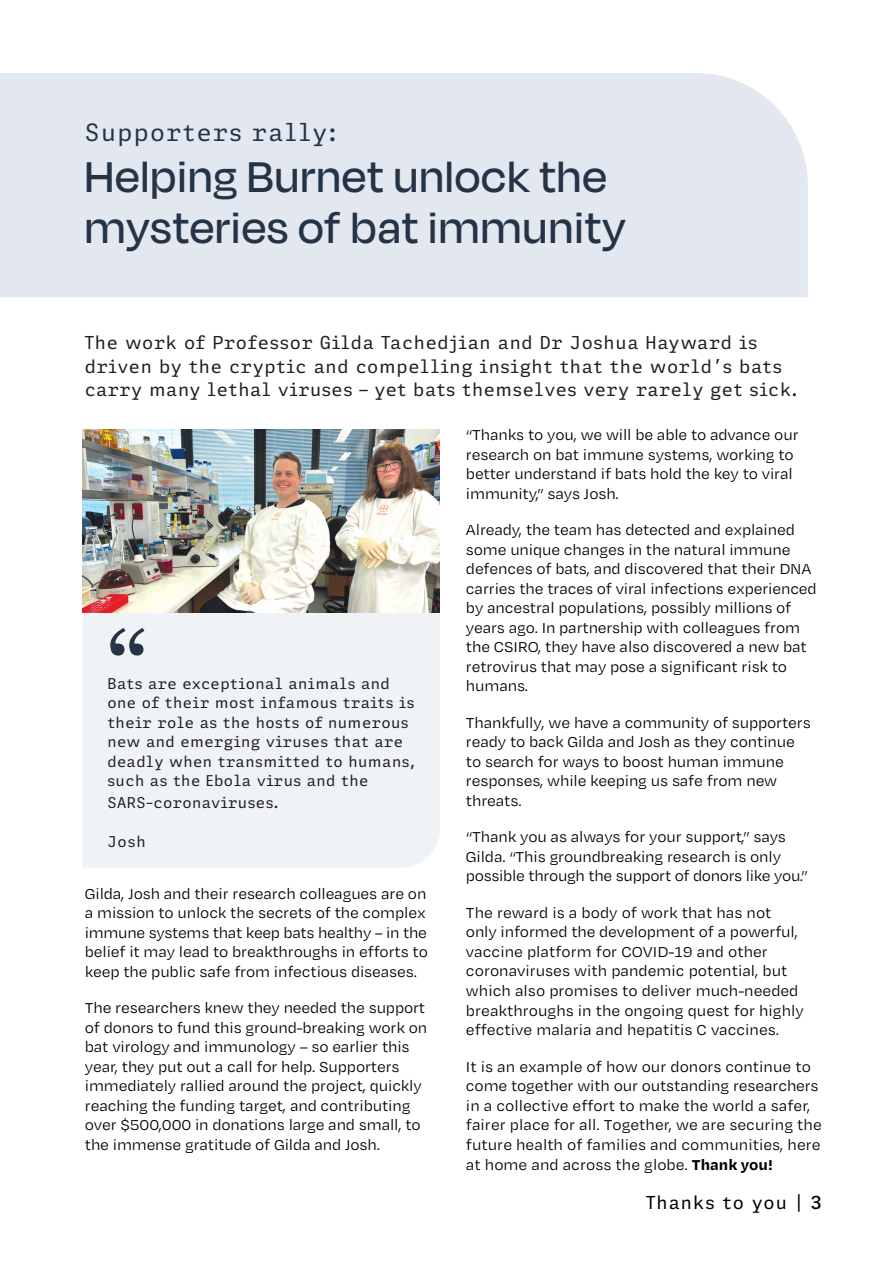
<style>
.page{position:relative;width:892px;height:1263px;background:#fff}
.page>*{position:absolute;margin:0;border:0;box-sizing:border-box;transform-origin:0 0}
.t1{font:105px "Georgia";color:#253346}
.t2{font:500 49.5px/51px "Degular Display";letter-spacing:.03em;color:#253346}
.t3{font:24px "Adelle Mono Flex";letter-spacing:.06em;color:#253346}
.t4{font:18px/23.4px "Adelle Mono Flex";letter-spacing:.04em;color:#231f20}
.t5{font:18px "Adelle Mono Flex";letter-spacing:.06em;color:#000}
.t6{font:16.5px/19.5px "Degular Text";letter-spacing:-.01em;color:#000}
.t7{font:15px/19.5px "Adelle Mono Flex";letter-spacing:.03em;color:#231f20}
.s1{font-weight:700}
.s2{font-weight:600}
</style>
<div class="page">
<div style="left:83px;top:597px;width:357px;height:270px;background:#f0f3f6"></div>
<div style="left:0;top:73px;width:808px;height:224px;background:#e3e7ef"></div>
<img style="left:83px;top:429px;width:356px;height:183px">
<h3 class="t3" style="left:85px;top:117px;width:253px">Supporters rally:</h3>
<h2 class="t2" style="left:85px;top:150px;width:542px">Helping Burnet unlock the mysteries of bat immunity</h2>
<p class="t4" style="left:85px;top:331px;width:714px">The work of Professor Gilda Tachedjian and Dr Joshua Hayward is driven by the cryptic and compelling insight that the world’s bats carry many lethal viruses – yet bats themselves very rarely get sick.</p>
<h1 class="t1" style="left:106px;top:593px;width:45px">“</h1>
<p class="t7" style="left:107px;top:673px;width:309px">Bats are exceptional animals and one of their most infamous traits is their role as the hosts of numerous new and emerging viruses that are deadly when transmitted to humans, such as the Ebola virus and the</p>
<p class="t7" style="left:107px;top:793px;width:173px">SARS-coronaviruses.</p>
<p class="t7" style="left:107px;top:831px;width:40px">Josh</p>
<p class="t6" style="left:85px;top:883px;width:344px">Gilda, Josh and their research colleagues are on a mission to unlock the secrets of the complex immune systems that keep bats healthy – in the belief it may lead to breakthroughs in efforts to keep the public safe from infectious diseases.</p>
<p class="t6" style="left:85px;top:997px;width:344px">The researchers knew they needed the support of donors to fund this ground-breaking work on bat virology and immunology – so earlier this year, they put out a call for help. Supporters immediately rallied around the project, quickly reaching the funding target, and contributing over $500,000 in donations large and small, to the immense gratitude of Gilda and Josh.</p>
<p class="t6" style="left:466px;top:424px;width:334px">“Thanks to you, we will be able to advance our research on bat immune systems, working to better understand if bats hold the key to viral immunity,” says Josh.</p>
<p class="t6" style="left:466px;top:519px;width:352px">Already, the team has detected and explained some unique changes in the natural immune defences of bats, and discovered that their DNA carries the traces of viral infections experienced by ancestral populations, possibly millions of years ago. In partnership with colleagues from the CSIRO, they have also discovered a new bat retrovirus that may pose a significant risk to humans.</p>
<p class="t6" style="left:466px;top:712px;width:346px">Thankfully, we have a community of supporters ready to back Gilda and Josh as they continue to search for ways to boost human immune responses, while keeping us safe from new threats.</p>
<p class="t6" style="left:466px;top:826px;width:343px">“Thank you as always for your support,” says<br>Gilda. “This groundbreaking research is only possible through the support of donors like you.”</p>
<p class="t6" style="left:466px;top:902px;width:339px">The reward is a body of work that has not only informed the development of a powerful, vaccine platform for COVID-19 and other coronaviruses with pandemic potential, but which also promises to deliver much-needed breakthroughs in the ongoing quest for highly effective malaria and hepatitis C vaccines.</p>
<p class="t6" style="left:466px;top:1055px;width:357px">It is an example of how our donors continue to come together with our outstanding researchers in a collective effort to make the world a safer, fairer place for all. Together, we are securing the future health of families and communities, here at home and across the globe. <span class="s1">Thank you!</span></p>
<p class="t5" style="left:646px;top:1191px;width:177px">Thanks to you | <span class="s2">3</span></p>
</div>
